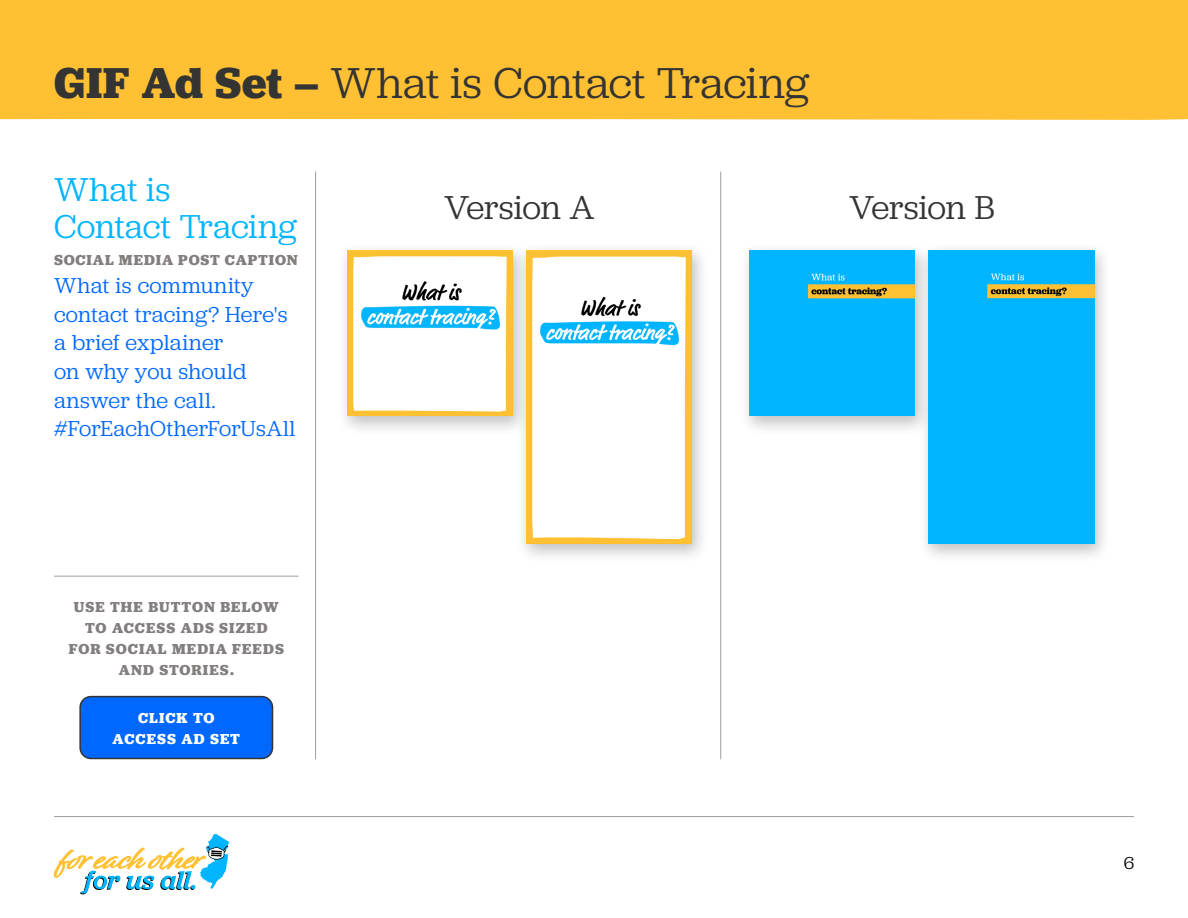
<style>
.page{position:relative;width:1188px;height:918px;background:#fff}
.page>*{position:absolute;margin:0;border:0;box-sizing:border-box;transform-origin:0 0}
.t1{font:45px "Jubilat";color:#343433}
.t2{font:34.5px/37.5px "Jubilat";color:#00b5ff}
.t3{font:34.5px "Jubilat";letter-spacing:-.005em;color:#343433}
.t4{font:22.5px/28.5px "Jubilat";letter-spacing:.005em;color:#0068ff}
.t5{font:18px "Jubilat";color:#000}
.t6{font:700 15px/21px "Jubilat";letter-spacing:.065em;color:#837e7e;text-align:center}
.t7{font:700 15px/21px "Jubilat";letter-spacing:.07em;color:#fff;text-align:center}
.s1{font-weight:700}
</style>
<div class="page">
<div style="left:0;top:0;width:1188px;height:120px;background:#ffc133"></div>
<hr style="left:54px;top:816px;width:1080px;height:1px;background:#9d9fa2">
<hr style="left:315px;top:172px;width:1px;height:587px;background:#9d9fa2">
<hr style="left:720px;top:172px;width:1px;height:587px;background:#9d9fa2">
<div style="left:336px;top:241px;width:195px;height:195px;background:#000;opacity:.25"></div>
<img style="left:347px;top:250px;width:165px;height:165px">
<div style="left:739px;top:241px;width:194px;height:195px;background:#000;opacity:.25"></div>
<div style="left:750px;top:250px;width:165px;height:165px;background:#01b5ff"></div>
<div style="left:515px;top:241px;width:195px;height:323px;background:#000;opacity:.25"></div>
<img style="left:526px;top:250px;width:166px;height:294px">
<div style="left:918px;top:241px;width:194px;height:323px;background:#000;opacity:.25"></div>
<div style="left:929px;top:250px;width:165px;height:294px;background:#00b5ff"></div>
<hr style="left:54px;top:576px;width:245px;height:1px;background:#9d9fa2">
<div style="left:80px;top:697px;width:193px;height:61px;background:#0068ff;border-radius:11px"></div>
<div style="left:79px;top:696px;width:194px;height:63px;border:2px solid #343433;border-radius:11px"></div>
<svg style="left:53px;top:834px;width:176px;height:60px"></svg>
<h1 class="t1" style="left:54px;top:55px;width:757px"><span class="s1">GIF Ad Set –</span> What is Contact Tracing</h1>
<h2 class="t2" style="left:54px;top:169px;width:244px">What is<br>Contact Tracing</h2>
<p class="t6" style="left:54px;top:249px;width:245px">SOCIAL MEDIA POST CAPTION</p>
<p class="t4" style="left:54px;top:271px;width:243px">What is community contact tracing? Here's a brief explainer<br>on why you should answer the call. #ForEachOtherForUsAll</p>
<p class="t6" style="left:69px;top:596px;width:217px">USE THE BUTTON BELOW<br>TO ACCESS ADS SIZED<br>FOR SOCIAL MEDIA FEEDS<br>AND STORIES.</p>
<p class="t7" style="left:113px;top:707px;width:129px">CLICK TO<br>ACCESS AD SET</p>
<h2 class="t3" style="left:444px;top:186px;width:152px">Version A</h2>
<h2 class="t3" style="left:849px;top:186px;width:147px">Version B</h2>
<p class="t5" style="left:1124px;top:851px;width:12px">6</p>
</div>
